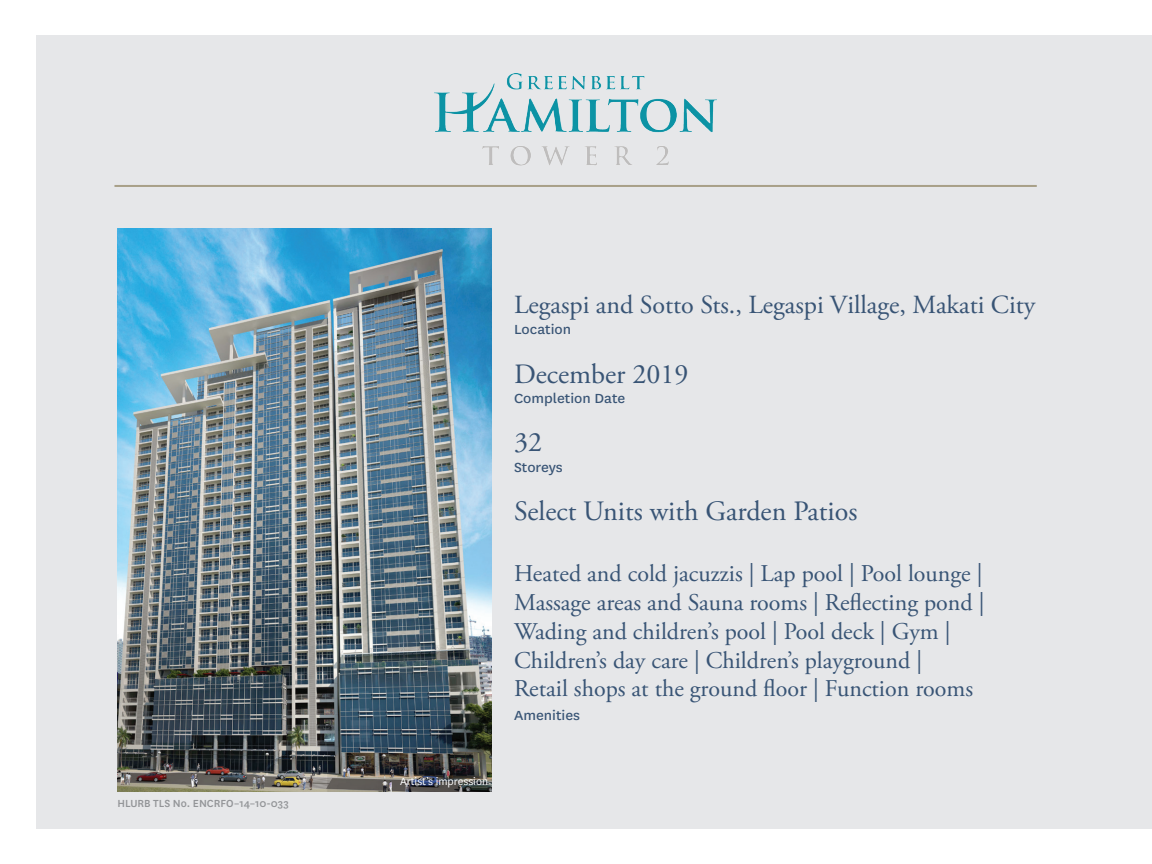
<style>
.page{position:relative;width:1152px;height:864px;background:#fff}
.page>*{position:absolute;margin:0;border:0;box-sizing:border-box;transform-origin:0 0}
.t1{font:28px "Adobe Garamond Pro";color:#385475}
.t2{font:26.2px "Adobe Garamond Pro";color:#385475}
.t3{font:24px/28.8px "Adobe Garamond Pro";color:#385475}
.t4{font:15.4px "National";color:#385475;scale:1.06 1}
.t5{font:500 12px "National";color:#939598}
.t6{font:12px "National";color:#fff}
</style>
<div class="page">
<div style="left:36px;top:35px;width:1116px;height:794px;background:#e6e7e9"></div>
<hr style="left:114px;top:185px;width:923px;height:2px;background:#a8a088">
<img style="left:117px;top:229px;width:374px;height:563px">
<img style="left:435px;top:74px;width:281px;height:92px">
<p class="t5" style="left:117px;top:795px;width:173px">HLURB TLS No. ENCRFO–14–10-033</p>
<p class="t6" style="left:400px;top:774px;width:90px">Artist’s impression</p>
<p class="t2" style="left:514px;top:289px;width:523px">Legaspi and Sotto Sts., Legaspi Village, Makati City</p>
<p class="t4" style="left:514px;top:319px;width:55px">Location</p>
<p class="t1" style="left:514px;top:357px;width:176px">December 2019</p>
<p class="t4" style="left:514px;top:388px;width:106px">Completion Date</p>
<p class="t1" style="left:514px;top:425px;width:29px">32</p>
<p class="t4" style="left:514px;top:457px;width:47px">Storeys</p>
<p class="t1" style="left:514px;top:494px;width:345px">Select Units with Garden Patios</p>
<p class="t3" style="left:514px;top:560px;width:472px">Heated and cold jacuzzis | Lap pool | Pool lounge | Massage areas and Sauna rooms | Reflecting pond | Wading and children’s pool | Pool deck | Gym | Children’s day care | Children’s playground |<br>Retail shops at the ground floor | Function rooms</p>
<p class="t4" style="left:514px;top:705px;width:64px">Amenities</p>
</div>
